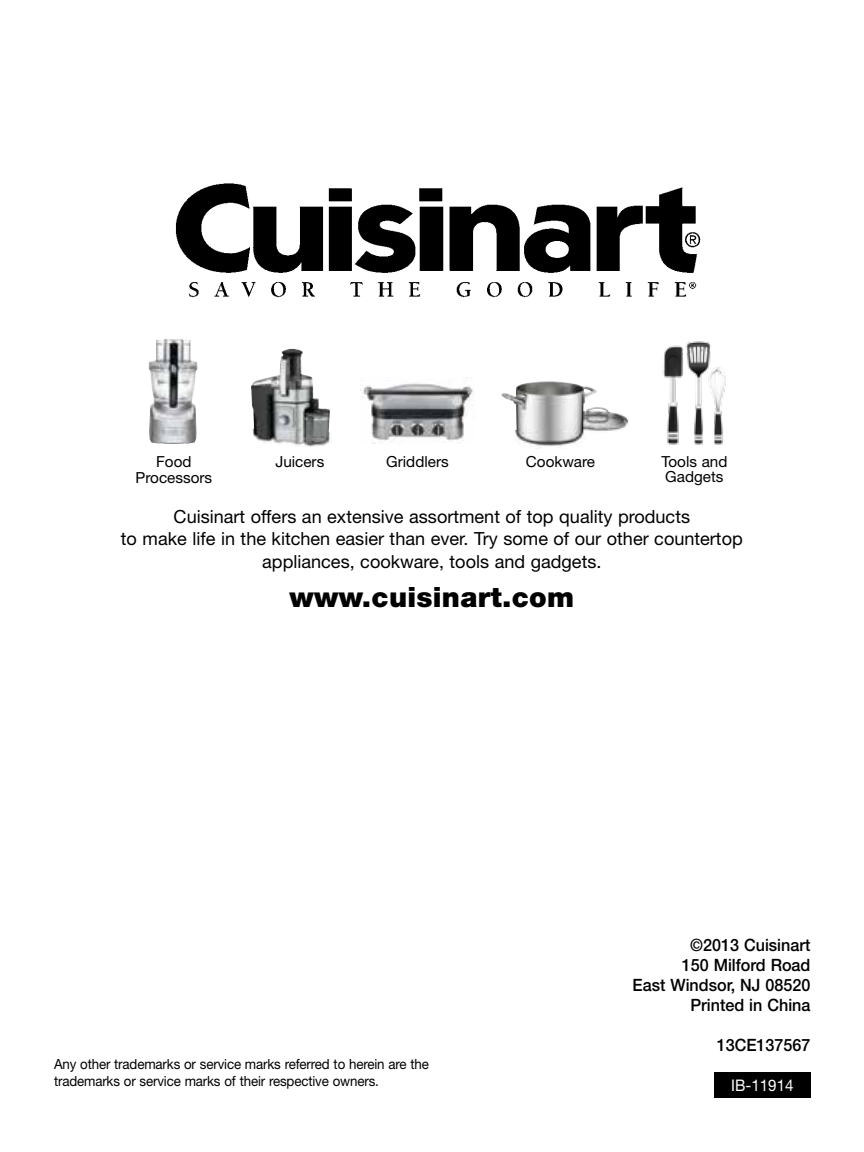
<style>
.page{position:relative;width:864px;height:1152px;background:#fff}
.page>*{position:absolute;margin:0;border:0;box-sizing:border-box;transform-origin:0 0}
.t1{font:900 28px "Helvetica Neue LT Std";letter-spacing:.01em;color:#000}
.t2{font:18px/22px "Helvetica Neue LT Std";color:#000;text-align:center}
.t3{font:500 17px/20px "Helvetica Neue LT Std";color:#000;text-align:right;scale:.95 1}
.t4{font:16px "Helvetica Neue LT Std";color:#fff;scale:.95 1}
.t5{font:15.2px/15.2px "Helvetica Neue LT Std";color:#000}
.t6{font:14px/16.8px "Helvetica Neue LT Std";letter-spacing:-.01em;color:#000;scale:.95 1}
</style>
<div class="page">
<div style="left:714px;top:1072px;width:97px;height:26px;background:#000"></div>
<img style="left:502px;top:381px;width:127px;height:68px">
<img style="left:662px;top:341px;width:64px;height:104px">
<img style="left:251px;top:349px;width:81px;height:98px">
<img style="left:149px;top:339px;width:49px;height:105px">
<img style="left:360px;top:383px;width:115px;height:61px">
<img style="left:175px;top:183px;width:526px;height:115px">
<p class="t5" style="left:275px;top:453px;width:50px">Juicers</p>
<p class="t5" style="left:386px;top:454px;width:64px">Griddlers</p>
<p class="t5" style="left:526px;top:454px;width:71px">Cookware</p>
<p class="t5" style="left:661px;top:453px;width:68px">Tools and<br>Gadgets</p>
<p class="t5" style="left:136px;top:454px;width:78px;text-align:center">Food<br>Processors</p>
<p class="t2" style="left:121px;top:506px;width:623px">Cuisinart offers an extensive assortment of top quality products<br>to make life in the kitchen easier than ever. Try some of our other countertop appliances, cookware, tools and gadgets.</p>
<h1 class="t1" style="left:290px;top:580px;width:286px">www.cuisinart.com</h1>
<p class="t6" style="left:54px;top:1056px;width:396px">Any other trademarks or service marks referred to herein are the trademarks or service marks of their respective owners.</p>
<p class="t3" style="left:633px;top:935px;width:189px">©2013 Cuisinart<br>150 Milford Road<br>East Windsor, NJ 08520<br>Printed in China</p>
<p class="t3" style="left:717px;top:1035px;width:100px">13CE137567</p>
<p class="t4" style="left:731px;top:1076px;width:67px">IB-11914</p>
</div>
